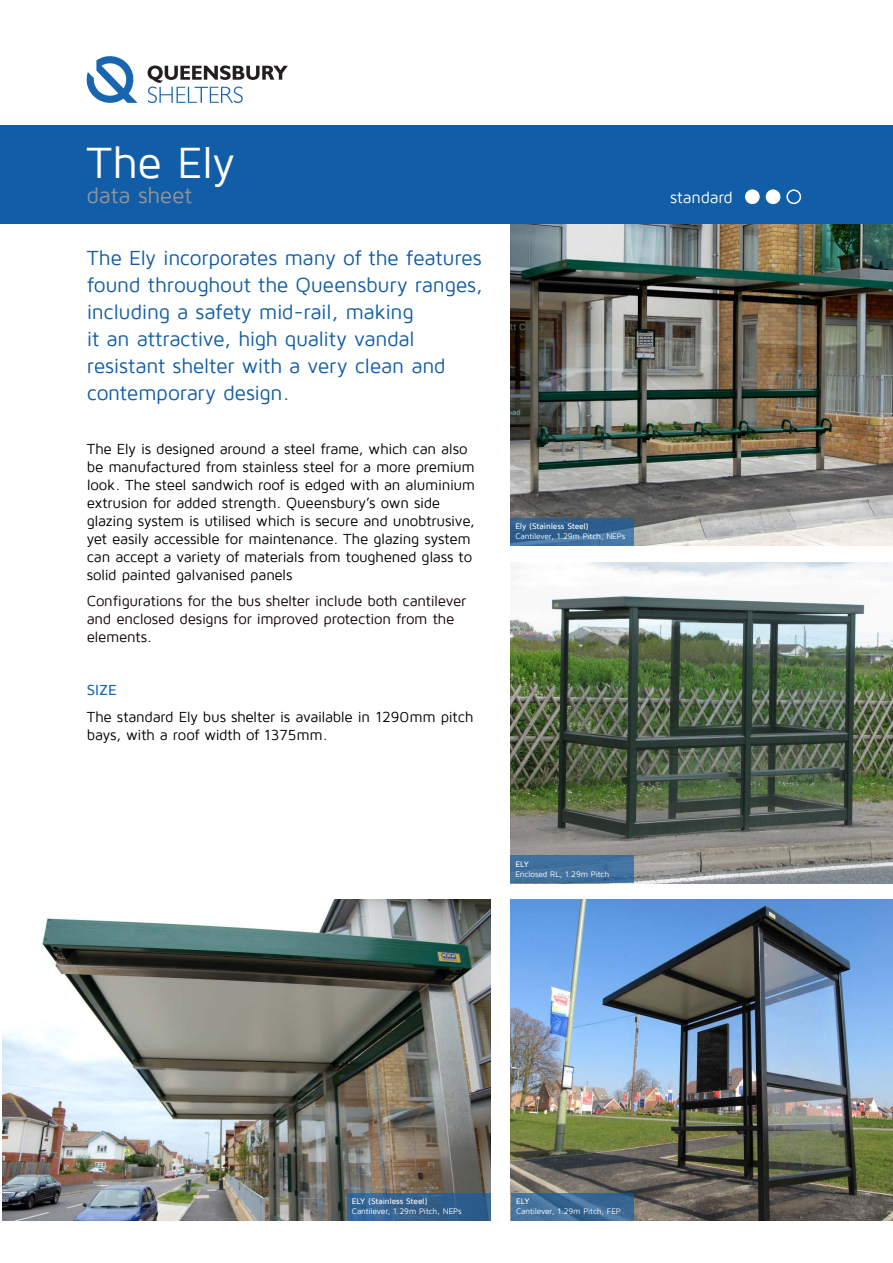
<style>
.page{position:relative;width:893px;height:1263px;background:#fff}
.page>*{position:absolute;margin:0;border:0;box-sizing:border-box;transform-origin:0 0}
.t1{font:45px "Maven Pro";letter-spacing:-.02em;color:#fff}
.t2{font:22.5px "Maven Pro";letter-spacing:-.015em;color:#939598}
.t3{font:21px/27px "Maven Pro";letter-spacing:-.015em;color:#115da7}
.t4{font:16.5px "Maven Pro";letter-spacing:-.015em;color:#fff}
.t5{font:15px/18px "Maven Pro";letter-spacing:-.015em;color:#000}
.t6{font:15px/18px "Maven Pro";letter-spacing:-.015em;color:#100}
.t7{font:500 15px "Maven Pro";color:#1865b0}
.t8{font:8.25px/9.9px "Maven Pro";letter-spacing:-.01em;color:#fff}
.s1{font-weight:500}
</style>
<div class="page">
<img style="left:510px;top:562px;width:383px;height:321px">
<img style="left:510px;top:225px;width:383px;height:321px">
<div style="left:0;top:125px;width:893px;height:99px;background:#115da7"></div>
<svg style="left:86px;top:56px;width:52px;height:47px"></svg>
<svg style="left:148px;top:65px;width:140px;height:38px"></svg>
<div style="left:745px;top:189px;width:15px;height:15px;background:#fff;border-radius:50%"></div>
<div style="left:766px;top:189px;width:14px;height:15px;background:#fff;border-radius:50%"></div>
<div style="left:786px;top:189px;width:15px;height:15px;border:2px solid #fff;border-radius:50%"></div>
<svg style="left:510px;top:518px;width:124px;height:28px;fill:#2f5f8e"></svg>
<div style="left:510px;top:855px;width:124px;height:28px;background:#41719e"></div>
<img style="left:511px;top:899px;width:382px;height:321px">
<img style="left:2px;top:899px;width:488px;height:321px">
<svg style="left:511px;top:1193px;width:123px;height:27px"></svg>
<svg style="left:347px;top:1193px;width:143px;height:27px;fill:#33608b"></svg>
<p class="t1" style="left:87px;top:139px;width:150px">The Ely</p>
<p class="t2" style="left:87px;top:184px;width:107px">data sheet</p>
<p class="t4" style="left:670px;top:189px;width:64px">standard</p>
<p class="t3" style="left:87px;top:244px;width:397px">The Ely incorporates many of the features found throughout the Queensbury ranges, including a safety mid-rail, making<br>it an attractive, high quality vandal resistant shelter with a very clean and contemporary design.</p>
<p class="t5" style="left:87px;top:440px;width:390px">The Ely is designed around a steel frame, which can also be manufactured from stainless steel for a more premium look. The steel sandwich roof is edged with an aluminium extrusion for added strength. Queensbury’s own side glazing system is utilised which is secure and unobtrusive, yet easily accessible for maintenance. The glazing system can accept a variety of materials from toughened glass to solid painted galvanised panels</p>
<p class="t6" style="left:87px;top:592px;width:381px">Configurations for the bus shelter include both cantilever and enclosed designs for improved protection from the elements.</p>
<p class="t7" style="left:87px;top:682px;width:32px">SIZE</p>
<p class="t5" style="left:87px;top:708px;width:388px">The standard Ely bus shelter is available in 1290mm pitch bays, with a roof width of 1375mm.</p>
<p class="t8" style="left:515px;top:522px;width:111px"><span class="s1">Ely (Stainless Steel)<br></span>Cantilever, 1.29m Pitch, NEPs</p>
<p class="t8" style="left:515px;top:859px;width:95px"><span class="s1">ELY<br></span>Enclosed RL, 1.29m Pitch</p>
<p class="t8" style="left:352px;top:1196px;width:111px"><span class="s1">ELY (Stainless Steel)<br></span>Cantilever, 1.29m Pitch, NEPs</p>
<p class="t8" style="left:516px;top:1196px;width:106px"><span class="s1">ELY<br></span>Cantilever, 1.29m Pitch, FEP</p>
</div>
